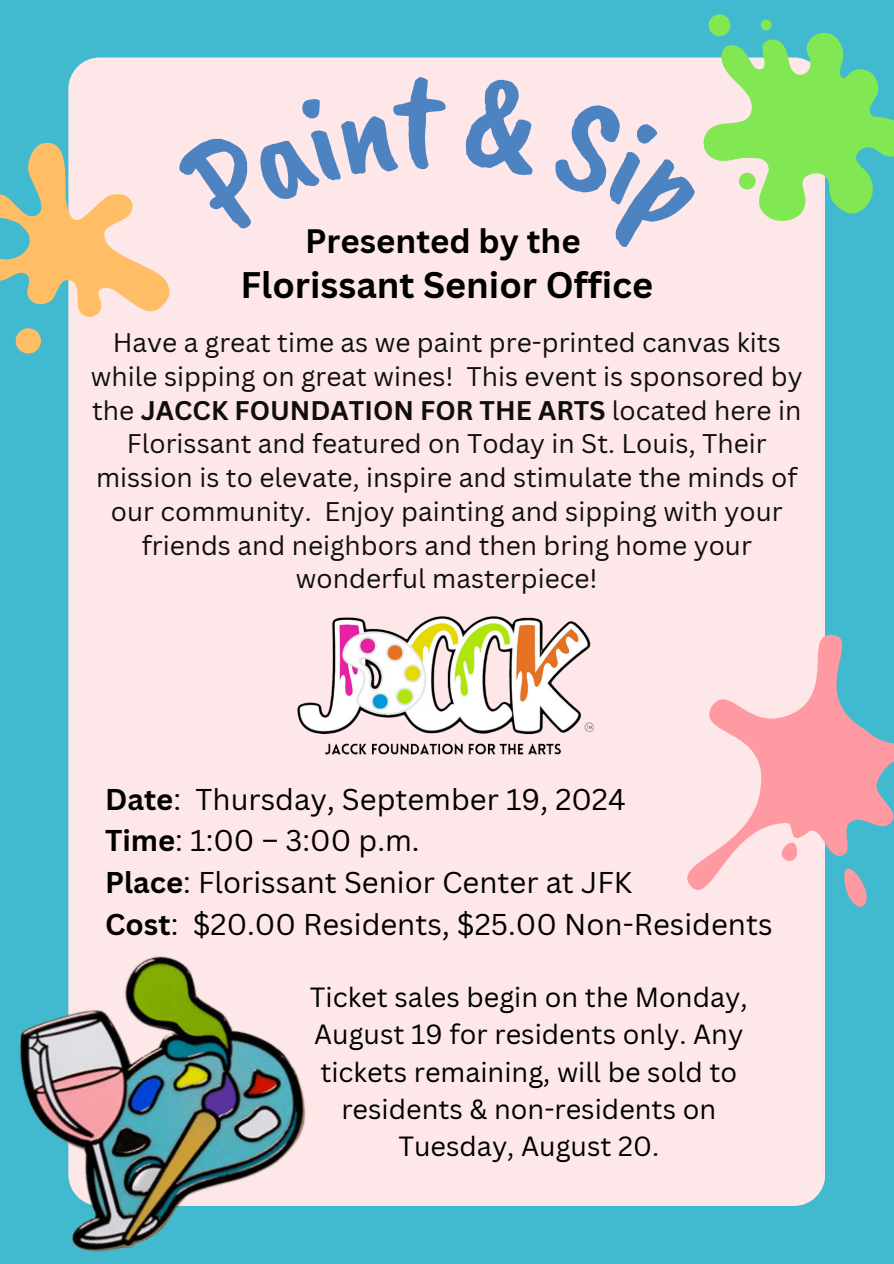
<style>
.page{position:relative;width:894px;height:1264px;background:#fff}
.page>*{position:absolute;margin:0;border:0;box-sizing:border-box;transform-origin:0 0}
.t1{font:700 36px "Canva Sans";color:#000}
.t2{font:700 33px "Canva Sans";color:#000}
.t3{font:29.25px/41.7px "Canva Sans";color:#000}
.t4{font:27px/37.2px "Canva Sans";color:#000;text-align:center}
.t5{font:26.25px/33.8px "Canva Sans";color:#0e0e10;text-align:center}
.s1{font-weight:700}
</style>
<div class="page">
<div style="left:0;top:0;width:893px;height:1263px;background:#41bacf"></div>
<div style="left:68px;top:57px;width:757px;height:1148px;background:#fde7e8;border-radius:31px"></div>
<svg style="left:687px;top:634px;width:206px;height:273px"></svg>
<svg style="left:0;top:117px;width:170px;height:233px"></svg>
<svg style="left:10px;top:322px;width:37px;height:32px"></svg>
<img style="left:297px;top:616px;width:297px;height:139px">
<img style="left:19px;top:911px;width:324px;height:341px">
<svg style="left:462px;top:14px;width:431px;height:207px"></svg>
<p class="t2" style="left:305px;top:218px;width:277px">Presented by the</p>
<h1 class="t1" style="left:240px;top:259px;width:414px">Florissant Senior Office</h1>
<p class="t5" style="left:91px;top:325px;width:713px">Have a great time as we paint pre-printed canvas kits while sipping on great wines! This event is sponsored by the <span class="s1">JACCK FOUNDATION FOR THE ARTS</span> located here in Florissant and featured on Today in St. Louis, Their mission is to elevate, inspire and stimulate the minds of our community. Enjoy painting and sipping with your friends and neighbors and then bring home your wonderful masterpiece!</p>
<p class="t3" style="left:105px;top:777px;width:668px"><span class="s1">Date</span>: Thursday, September 19, 2024<br><span class="s1">Time</span>: 1:00 – 3:00 p.m.<br><span class="s1">Place</span>: Florissant Senior Center at JFK<br><span class="s1">Cost</span>: $20.00 Residents, $25.00 Non-Residents</p>
<p class="t4" style="left:310px;top:978px;width:439px">Ticket sales begin on the Monday,<br>August 19 for residents only. Any tickets remaining, will be sold to residents &amp; non-residents on<br>Tuesday, August 20.</p>
</div>
